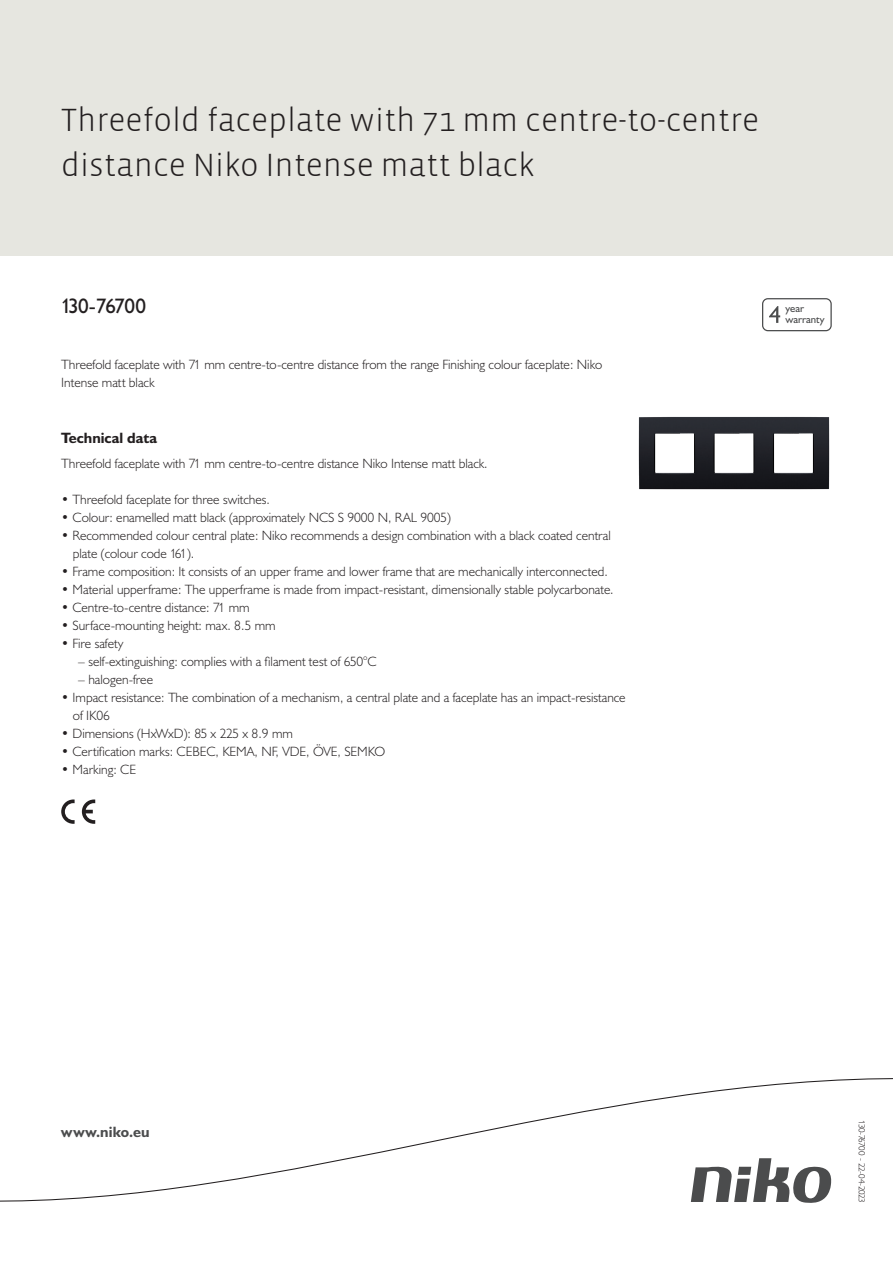
<style>
.page{position:relative;width:893px;height:1263px;background:#fff}
.page>*{position:absolute;margin:0;border:0;box-sizing:border-box;transform-origin:0 0}
.Title_datasheets{font:300 33px/45px "Vista Sans";color:#231f20}
.Article_number{font:21px "Humanist 521 BT";letter-spacing:-.04em;color:#231f20}
.Titles_parts{font:700 15px "Humanist 521 BT";color:#231f20}
.titel_afbeelding{font:700 15px "Humanist 521 BT";letter-spacing:.005em;color:#4b4c4d}
.USP_Bullets{font:300 13.5px/18px "Humanist 521 BT";color:#231f20}
.Platte_tekst_CAB{font:300 13.5px/18px "Humanist 521 BT";color:#231f20}
.USP_Bullets_level_2{font:300 13.5px "Humanist 521 BT";color:#231f20}
.t1{font:10.8px/10.8px "Humanist 521 BT";color:#4b4c4d}
.Revision{font:300 9px "Humanist 521 BT";letter-spacing:-.04em;color:#231f20}
</style>
<div class="page">
<div style="left:0;top:0;width:893px;height:255px;background:#e6e6e0"></div>
<svg style="left:82px;top:799px;width:13px;height:25px"></svg>
<svg style="left:61px;top:799px;width:14px;height:25px"></svg>
<svg style="left:762px;top:298px;width:70px;height:33px"></svg>
<svg style="left:0;top:1078px;width:893px;height:125px"></svg>
<img style="left:638px;top:416px;width:192px;height:74px">
<p class="Title_datasheets" style="left:61px;top:98px;width:699px">Threefold faceplate with 71 mm centre-to-centre distance Niko Intense matt black</p>
<p class="Article_number" style="left:61px;top:293px;width:87px">130-76700</p>
<p class="Platte_tekst_CAB" style="left:61px;top:355px;width:542px">Threefold faceplate with 71 mm centre-to-centre distance from the range Finishing colour faceplate: Niko<br>Intense matt black</p>
<p class="Titles_parts" style="left:61px;top:429px;width:98px">Technical data</p>
<p class="Platte_tekst_CAB" style="left:61px;top:454px;width:428px">Threefold faceplate with 71 mm centre-to-centre distance Niko Intense matt black.</p>
<p class="USP_Bullets" style="left:61px;top:490px;width:210px">• Threefold faceplate for three switches.</p>
<p class="USP_Bullets" style="left:61px;top:508px;width:391px">• Colour: enamelled matt black (approximately NCS S 9000 N, RAL 9005)</p>
<p class="USP_Bullets" style="left:73px;top:526px;width:539px;text-indent:-12px">• Recommended colour central plate: Niko recommends a design combination with a black coated central plate (colour code 161).</p>
<p class="USP_Bullets" style="left:61px;top:562px;width:548px">• Frame composition: It consists of an upper frame and lower frame that are mechanically interconnected.</p>
<p class="USP_Bullets" style="left:61px;top:580px;width:554px">• Material upperframe: The upperframe is made from impact-resistant, dimensionally stable polycarbonate.</p>
<p class="USP_Bullets" style="left:61px;top:598px;width:190px">• Centre-to-centre distance: 71 mm</p>
<p class="USP_Bullets" style="left:61px;top:616px;width:216px">• Surface-mounting height: max. 8.5 mm</p>
<p class="USP_Bullets" style="left:61px;top:634px;width:64px">• Fire safety</p>
<p class="USP_Bullets_level_2" style="left:78px;top:653px;width:300px">– self-extinguishing: complies with a filament test of 650°C</p>
<p class="USP_Bullets_level_2" style="left:78px;top:671px;width:76px">– halogen-free</p>
<p class="USP_Bullets" style="left:73px;top:688px;width:554px;text-indent:-12px">• Impact resistance: The combination of a mechanism, a central plate and a faceplate has an impact-resistance of IK06</p>
<p class="USP_Bullets" style="left:61px;top:724px;width:233px">• Dimensions (HxWxD): 85 x 225 x 8.9 mm</p>
<p class="USP_Bullets" style="left:61px;top:742px;width:326px">• Certification marks: CEBEC, KEMA, NF, VDE, ÖVE, SEMKO</p>
<p class="USP_Bullets" style="left:61px;top:760px;width:76px">• Marking: CE</p>
<p class="t1" style="left:785px;top:303px;width:41px">year warranty</p>
<p class="titel_afbeelding" style="left:61px;top:1122px;width:90px">www.niko.eu</p>
<p class="Revision" style="left:868px;top:1120px;width:84px;rotate:90deg">130-76700 - 22-04-2023</p>
</div>
